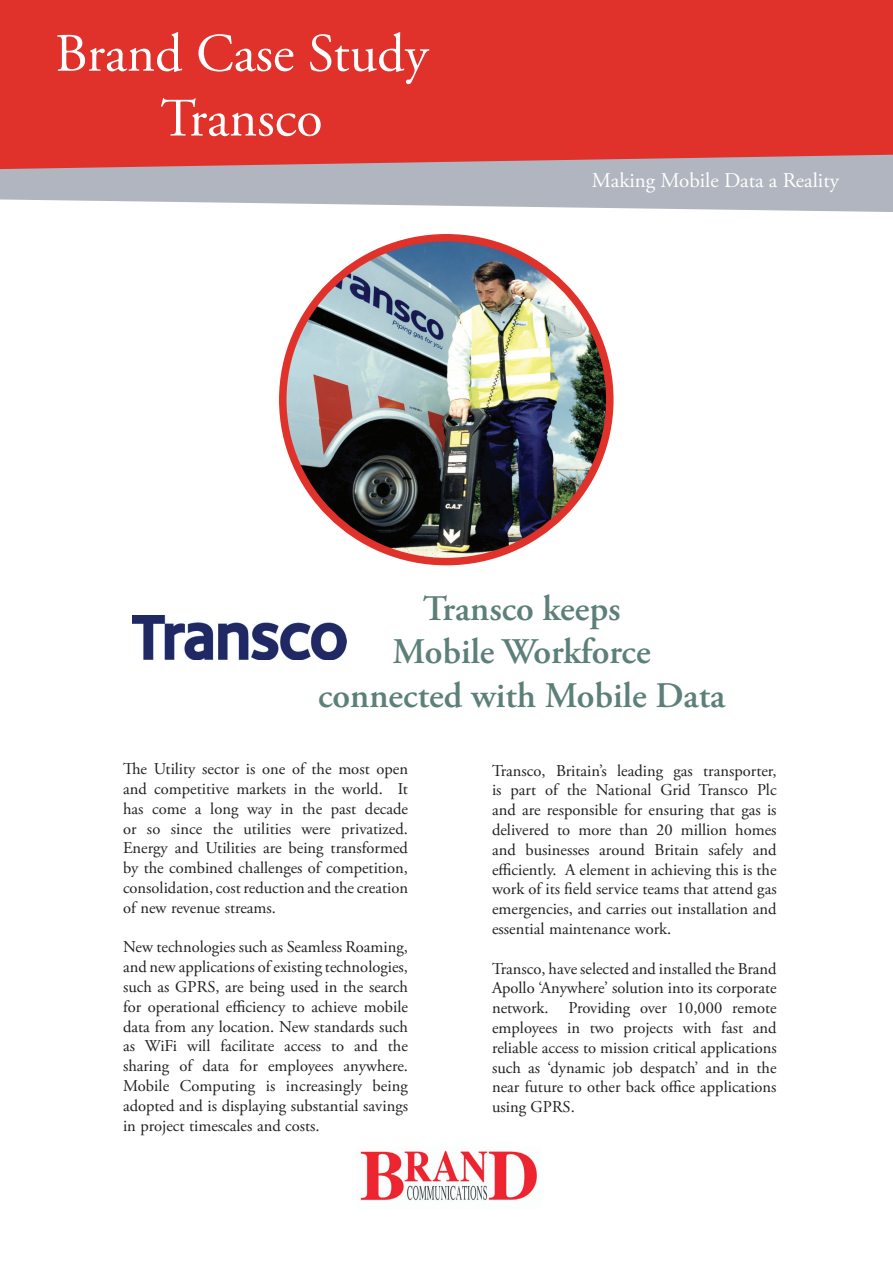
<style>
.page{position:relative;width:893px;height:1263px;background:#fff}
.page>*{position:absolute;margin:0;border:0;box-sizing:border-box;transform-origin:0 0}
.t1{font:54px/64.8px "Adobe Garamond Pro";color:#fff;text-align:center}
.t2{font:600 36px/43.2px "Adobe Garamond Pro";color:#5c8079;text-align:center}
.t3{font:21px "Adobe Garamond Pro";color:#fff}
.t4{font:16.5px/19.8px "Adobe Garamond Pro";color:#231f20;text-align:justify}
</style>
<div class="page">
<div style="left:0;top:0;width:893px;height:154px;background:#e1312b"></div>
<svg style="left:0;top:154px;width:893px;height:58px;background:#bfaab1"></svg>
<img style="left:283px;top:238px;width:327px;height:324px">
<div style="left:279px;top:234px;width:334px;height:331px;border:8px solid #e1312b;border-radius:50%"></div>
<img style="left:132px;top:615px;width:215px;height:44px">
<img style="left:360px;top:1150px;width:177px;height:51px">
<h1 class="t1" style="left:55px;top:23px;width:375px">Brand Case Study<br>Transco</h1>
<p class="t3" style="left:592px;top:168px;width:249px">Making Mobile Data a Reality</p>
<h2 class="t2" style="left:318px;top:588px;width:409px">Transco keeps<br>Mobile Workforce connected with Mobile Data</h2>
<p class="t4" style="left:123px;top:760px;width:287px">The Utility sector is one of the most open and competitive markets in the world. It has come a long way in the past decade or so since the utilities were privatized.<br>Energy and Utilities are being transformed by the combined challenges of competition, consolidation, cost reduction and the creation of new revenue streams.</p>
<p class="t4" style="left:123px;top:938px;width:287px">New technologies such as Seamless Roaming, and new applications of existing technologies, such as GPRS, are being used in the search for operational efficiency to achieve mobile data from any location. New standards such as WiFi will facilitate access to and the sharing of data for employees anywhere.<br>Mobile Computing is increasingly being adopted and is displaying substantial savings in project timescales and costs.</p>
<p class="t4" style="left:492px;top:761px;width:286px">Transco, Britain’s leading gas transporter, is part of the National Grid Transco Plc and are responsible for ensuring that gas is delivered to more than 20 million homes and businesses around Britain safely and efficiently. A element in achieving this is the work of its field service teams that attend gas emergencies, and carries out installation and essential maintenance work.</p>
<p class="t4" style="left:492px;top:959px;width:286px">Transco, have selected and installed the Brand Apollo ‘Anywhere’ solution into its corporate network. Providing over 10,000 remote employees in two projects with fast and reliable access to mission critical applications such as ‘dynamic job despatch’ and in the near future to other back office applications using GPRS.</p>
</div>
